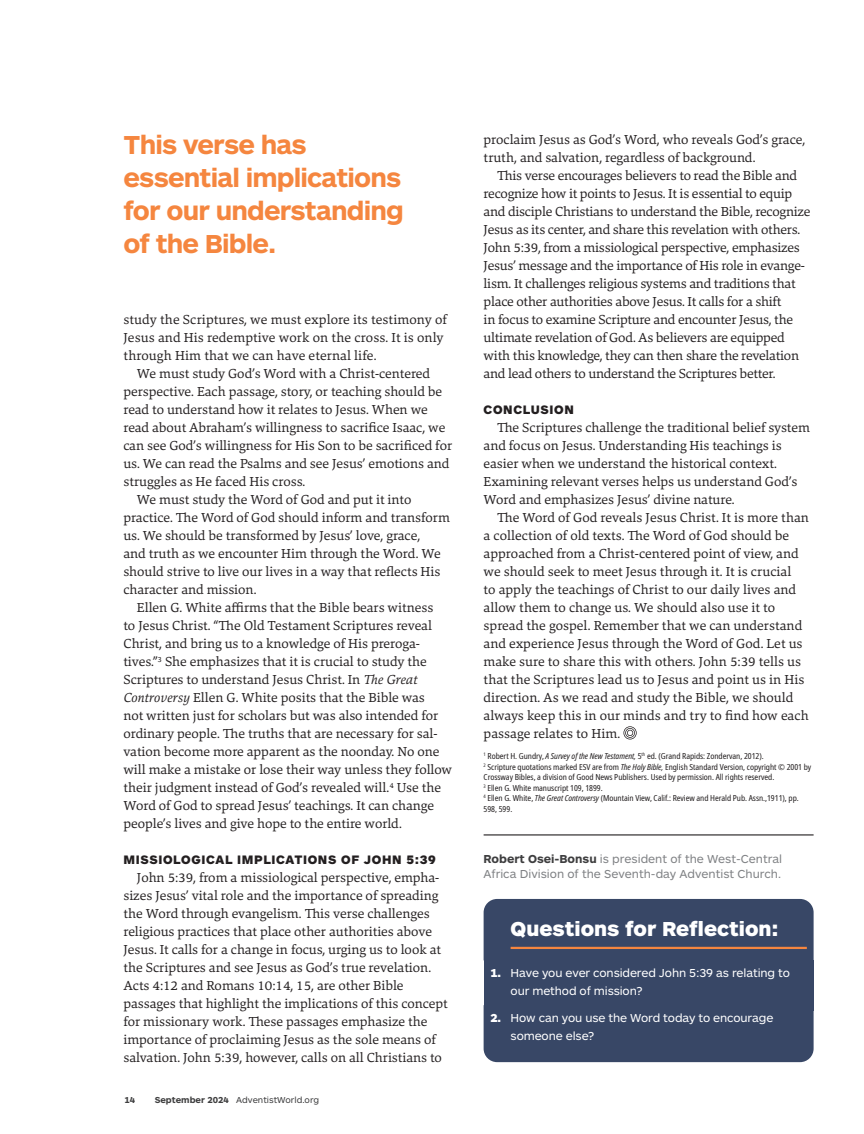
<style>
.page{position:relative;width:864px;height:1134px;background:#fff}
.page>*{position:absolute;margin:0;border:0;box-sizing:border-box;transform-origin:0 0}
.Pull_Quotes{font:700 27px/33px "ARS Maquette Pro";color:#f5863f}
.Prayer_Box_H1{font:900 21px "ARS Maquette Pro";letter-spacing:.02em;color:#fff}
.Main_Body{font:13.5px/18px "Danton";color:#231f20}
.Subheads{font:900 12.75px "ARS Maquette Pro";letter-spacing:.05em;color:#231f20}
.t1{font:12px/18px "ARS Maquette Pro";letter-spacing:-.01em;color:#fff}
.Author_Bios{font:12px/15px "ARS Maquette Pro";color:#808285}
.t2{font:9px "ARS Maquette Pro";color:#3e3e3f}
.t3{font:700 9px "ARS Maquette Pro";color:#3e3e3f}
.Endnotes{font:condensed 8.25px/10.5px "Noto Sans";letter-spacing:-.005em;color:#231f20}
.s1{font-style:italic}
.s2{font-weight:700}
.s3{font-weight:700;color:#3e3e3f}
.s4{font-weight:900}
</style>
<div class="page">
<hr style="left:484px;top:834px;width:330px;height:2px;background:#231f20">
<div style="left:484px;top:899px;width:330px;height:61px;background:#384766"></div>
<hr style="left:511px;top:947px;width:296px;height:2px;background:#f5863f">
<div style="left:484px;top:960px;width:330px;height:50px;background:#384766"></div>
<div style="left:484px;top:1010px;width:330px;height:52px;background:#384766"></div>
<svg style="left:623px;top:726px;width:14px;height:14px"></svg>
<p class="Pull_Quotes" style="left:124px;top:127px;width:282px">This verse has essential implications for our understanding of the Bible.</p>
<p class="Main_Body" style="left:123px;top:310px;width:325px">study the Scriptures, we must explore its testimony of<br>Jesus and His redemptive work on the cross. It is only through Him that we can have eternal life.</p>
<p class="Main_Body" style="left:123px;top:364px;width:330px;text-indent:14px">We must study God’s Word with a Christ-centered perspective. Each passage, story, or teaching should be read to understand how it relates to Jesus. When we read about Abraham’s willingness to sacrifice Isaac, we can see God’s willingness for His Son to be sacrificed for us. We can read the Psalms and see Jesus’ emotions and struggles as He faced His cross.</p>
<p class="Main_Body" style="left:123px;top:490px;width:328px;text-indent:14px">We must study the Word of God and put it into practice. The Word of God should inform and transform us. We should be transformed by Jesus’ love, grace,<br>and truth as we encounter Him through the Word. We should strive to live our lives in a way that reflects His character and mission.</p>
<p class="Main_Body" style="left:123px;top:598px;width:330px;text-indent:14px">Ellen G. White affirms that the Bible bears witness<br>to Jesus Christ. “The Old Testament Scriptures reveal Christ, and bring us to a knowledge of His preroga&shy;tives.”<sup>3</sup> She emphasizes that it is crucial to study the Scriptures to understand Jesus Christ. In <span class="s1">The Great Controversy</span> Ellen G. White posits that the Bible was<br>not written just for scholars but was also intended for ordinary people. The truths that are necessary for sal&shy;vation become more apparent as the noonday. No one will make a mistake or lose their way unless they follow their judgment instead of God’s revealed will.<sup>4</sup> Use the Word of God to spread Jesus’ teachings. It can change people’s lives and give hope to the entire world.</p>
<p class="Subheads" style="left:123px;top:851px;width:314px">MISSIOLOGICAL IMPLICATIONS OF JOHN 5:39</p>
<p class="Main_Body" style="left:123px;top:868px;width:326px;text-indent:14px">John 5:39, from a missiological perspective, empha&shy;sizes Jesus’ vital role and the importance of spreading the Word through evangelism. This verse challenges religious practices that place other authorities above Jesus. It calls for a change in focus, urging us to look at the Scriptures and see Jesus as God’s true revelation.<br>Acts 4:12 and Romans 10:14, 15, are other Bible passages that highlight the implications of this concept for missionary work. These passages emphasize the importance of proclaiming Jesus as the sole means of salvation. John 5:39, however, calls on all Christians to</p>
<p class="t3" style="left:124px;top:1094px;width:12px">14</p>
<p class="t2" style="left:155px;top:1094px;width:166px"><span class="s2">September 2024</span> AdventistWorld.org</p>
<p class="Main_Body" style="left:484px;top:130px;width:323px">proclaim Jesus as God’s Word, who reveals God’s grace, truth, and salvation, regardless of background.</p>
<p class="Main_Body" style="left:484px;top:166px;width:328px;text-indent:14px">This verse encourages believers to read the Bible and recognize how it points to Jesus. It is essential to equip and disciple Christians to understand the Bible, recognize Jesus as its center, and share this revelation with others.<br>John 5:39, from a missiological perspective, emphasizes Jesus’ message and the importance of His role in evange&shy;lism. It challenges religious systems and traditions that place other authorities above Jesus. It calls for a shift<br>in focus to examine Scripture and encounter Jesus, the ultimate revelation of God. As believers are equipped with this knowledge, they can then share the revelation and lead others to understand the Scriptures better.</p>
<p class="Subheads" style="left:484px;top:401px;width:92px">CONCLUSION</p>
<p class="Main_Body" style="left:484px;top:418px;width:328px;text-indent:14px">The Scriptures challenge the traditional belief system and focus on Jesus. Understanding His teachings is easier when we understand the historical context.<br>Examining relevant verses helps us understand God’s Word and emphasizes Jesus’ divine nature.</p>
<p class="Main_Body" style="left:484px;top:508px;width:327px;text-indent:14px">The Word of God reveals Jesus Christ. It is more than a collection of old texts. The Word of God should be approached from a Christ-centered point of view, and we should seek to meet Jesus through it. It is crucial<br>to apply the teachings of Christ to our daily lives and allow them to change us. We should also use it to spread the gospel. Remember that we can understand and experience Jesus through the Word of God. Let us make sure to share this with others. John 5:39 tells us that the Scriptures lead us to Jesus and point us in His direction. As we read and study the Bible, we should always keep this in our minds and try to find how each passage relates to Him.</p>
<p class="Endnotes" style="left:484px;top:751px;width:282px"><sup>1</sup> Robert H. Gundry, <span class="s1">A Survey of the New Testament,</span> 5<sup>th</sup> ed. (Grand Rapids: Zondervan, 2012).</p>
<p class="Endnotes" style="left:484px;top:761px;width:329px"><sup>2</sup> Scripture quotations marked ESV are from <span class="s1">The Holy Bible,</span> English Standard Version, copyright © 2001 by<br>Crossway Bibles, a division of Good News Publishers. Used by permission. All rights reserved.</p>
<p class="Endnotes" style="left:484px;top:782px;width:121px"><sup>3</sup> Ellen G. White manuscript 109, 1899.</p>
<p class="Endnotes" style="left:484px;top:793px;width:317px"><sup>4</sup> Ellen G. White, <span class="s1">The Great Controversy</span> (Mountain View, Calif.: Review and Herald Pub. Assn.,1911), pp.<br>598, 599.</p>
<p class="Author_Bios" style="left:484px;top:850px;width:300px"><span class="s3">Robert Osei-Bonsu</span> is president of the West-Central<br>Africa Division of the Seventh-day Adventist Church.</p>
<p class="Prayer_Box_H1" style="left:511px;top:915px;width:270px">Questions for Reflection:</p>
<p class="t1" style="left:511px;top:963px;width:281px;text-indent:-20px"><span class="s4">1.</span> Have you ever considered John 5:39 as relating to our method of mission?</p>
<p class="t1" style="left:511px;top:1008px;width:264px;text-indent:-20px"><span class="s4">2.</span> How can you use the Word today to encourage someone else?</p>
</div>
